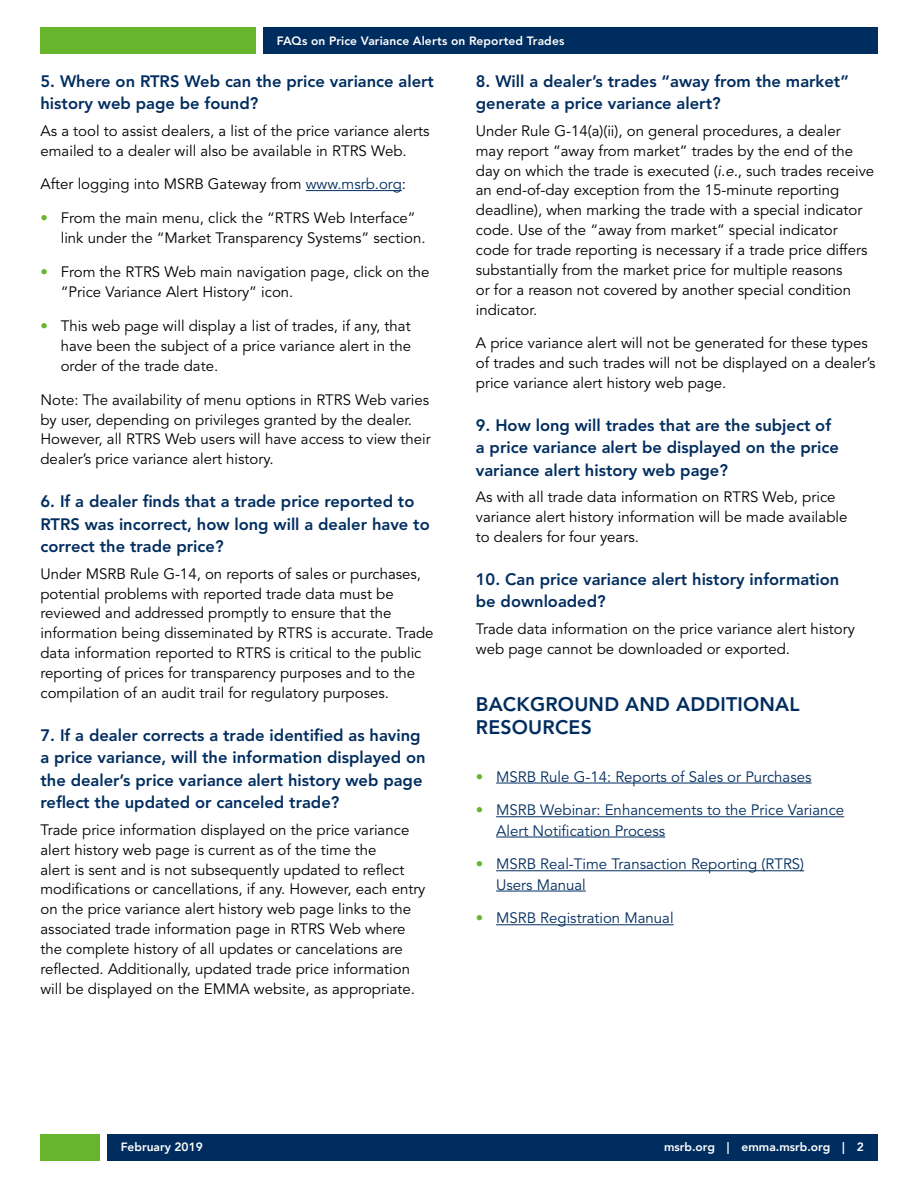
<style>
.page{position:relative;width:918px;height:1188px;background:#fff}
.page>*{position:absolute;margin:0;border:0;box-sizing:border-box;transform-origin:0 0}
.t1{font:800 19.5px/23.4px "Avenir LT Std";letter-spacing:.01em;color:#002d5f}
.t2{font:800 16.5px/22.5px "Avenir LT Std";color:#002d5f}
.t3{font:15px/19.8px "Avenir LT Std";color:#000}
.t4{font:15px/20.2px "Avenir LT Std";color:#002d5f}
.t5{font:800 12px "Avenir LT Std";letter-spacing:.01em;color:#fff}
.t6{font:800 12px "Avenir";color:#fff}
.s1{color:#002d5f}
.s2{color:#67b52c}
.s3{font-style:italic}
</style>
<div class="page">
<div style="left:40px;top:1134px;width:60px;height:27px;background:#67b52c"></div>
<div style="left:107px;top:1134px;width:771px;height:27px;background:#002d5f"></div>
<div style="left:263px;top:27px;width:615px;height:27px;background:#002d5f"></div>
<div style="left:40px;top:27px;width:216px;height:27px;background:#67b52c"></div>
<hr style="left:306px;top:190px;width:96px;height:1px;background:#002d5f">
<hr style="left:496px;top:783px;width:315px;height:1px;background:#002d5f">
<hr style="left:496px;top:816px;width:348px;height:1px;background:#002d5f">
<hr style="left:496px;top:837px;width:169px;height:1px;background:#002d5f">
<hr style="left:496px;top:870px;width:308px;height:1px;background:#002d5f">
<hr style="left:496px;top:891px;width:90px;height:1px;background:#002d5f">
<hr style="left:496px;top:924px;width:178px;height:1px;background:#002d5f">
<p class="t5" style="left:277px;top:34px;width:289px">FAQs on Price Variance Alerts on Reported Trades</p>
<p class="t2" style="left:40px;top:70px;width:395px">5. Where on RTRS Web can the price variance alert history web page be found?</p>
<p class="t3" style="left:40px;top:121px;width:391px">As a tool to assist dealers, a list of the price variance alerts emailed to a dealer will also be available in RTRS Web.</p>
<p class="t3" style="left:40px;top:174px;width:367px">After logging into MSRB Gateway from <span class="s1">www.msrb.org</span>:</p>
<p class="t3" style="left:61px;top:208px;width:366px;line-height:20.2px;text-indent:-20px"><span class="s2">•</span> From the main menu, click the “RTRS Web Interface” link under the “Market Transparency Systems” section.</p>
<p class="t3" style="left:61px;top:262px;width:370px;line-height:20.2px;text-indent:-20px"><span class="s2">•</span> From the RTRS Web main navigation page, click on the “Price Variance Alert History” icon.</p>
<p class="t3" style="left:61px;top:316px;width:352px;line-height:20.2px;text-align:justify;text-indent:-20px"><span class="s2">•</span> This web page will display a list of trades, if any, that have been the subject of a price variance alert in the order of the trade date.</p>
<p class="t3" style="left:40px;top:390px;width:392px">Note: The availability of menu options in RTRS Web varies by user, depending on privileges granted by the dealer.<br>However, all RTRS Web users will have access to view their dealer’s price variance alert history.</p>
<p class="t2" style="left:40px;top:490px;width:391px">6. If a dealer finds that a trade price reported to<br>RTRS was incorrect, how long will a dealer have to correct the trade price?</p>
<p class="t3" style="left:40px;top:564px;width:395px">Under MSRB Rule G-14, on reports of sales or purchases, potential problems with reported trade data must be reviewed and addressed promptly to ensure that the information being disseminated by RTRS is accurate. Trade data information reported to RTRS is critical to the public reporting of prices for transparency purposes and to the compilation of an audit trail for regulatory purposes.</p>
<p class="t2" style="left:40px;top:724px;width:387px">7. If a dealer corrects a trade identified as having a price variance, will the information displayed on the dealer’s price variance alert history web page reflect the updated or canceled trade?</p>
<p class="t3" style="left:40px;top:820px;width:387px">Trade price information displayed on the price variance alert history web page is current as of the time the<br>alert is sent and is not subsequently updated to reflect modifications or cancellations, if any. However, each entry on the price variance alert history web page links to the associated trade information page in RTRS Web where the complete history of all updates or cancelations are reflected. Additionally, updated trade price information will be displayed on the EMMA website, as appropriate.</p>
<p class="t2" style="left:476px;top:70px;width:375px">8. Will a dealer’s trades “away from the market” generate a price variance alert?</p>
<p class="t3" style="left:476px;top:121px;width:400px">Under Rule G-14(a)(ii), on general procedures, a dealer<br>may report “away from market” trades by the end of the day on which the trade is executed (<span class="s3">i.e.</span>, such trades receive an end-of-day exception from the 15-minute reporting deadline), when marking the trade with a special indicator code. Use of the “away from market” special indicator code for trade reporting is necessary if a trade price differs substantially from the market price for multiple reasons<br>or for a reason not covered by another special condition indicator.</p>
<p class="t3" style="left:476px;top:333px;width:401px">A price variance alert will not be generated for these types of trades and such trades will not be displayed on a dealer’s price variance alert history web page.</p>
<p class="t2" style="left:476px;top:414px;width:365px">9. How long will trades that are the subject of a price variance alert be displayed on the price variance alert history web page?</p>
<p class="t3" style="left:476px;top:488px;width:373px">As with all trade data information on RTRS Web, price variance alert history information will be made available to dealers for four years.</p>
<p class="t2" style="left:476px;top:568px;width:365px">10. Can price variance alert history information be downloaded?</p>
<p class="t3" style="left:476px;top:619px;width:381px">Trade data information on the price variance alert history web page cannot be downloaded or exported.</p>
<h1 class="t1" style="left:476px;top:692px;width:325px">BACKGROUND AND ADDITIONAL<br>RESOURCES</h1>
<p class="t4" style="left:476px;top:767px;width:337px"><span class="s2">•</span> MSRB Rule G-14: Reports of Sales or Purchases</p>
<p class="t4" style="left:496px;top:800px;width:350px;text-indent:-20px"><span class="s2">•</span> MSRB Webinar: Enhancements to the Price Variance<br>Alert Notification Process</p>
<p class="t4" style="left:496px;top:854px;width:310px;text-indent:-20px"><span class="s2">•</span> MSRB Real-Time Transaction Reporting (RTRS)<br>Users Manual</p>
<p class="t4" style="left:476px;top:908px;width:199px"><span class="s2">•</span> MSRB Registration Manual</p>
<p class="t6" style="left:121px;top:1137px;width:84px">February 2019</p>
<p class="t6" style="left:664px;top:1137px;width:201px">msrb.org | emma.msrb.org | 2</p>
</div>
